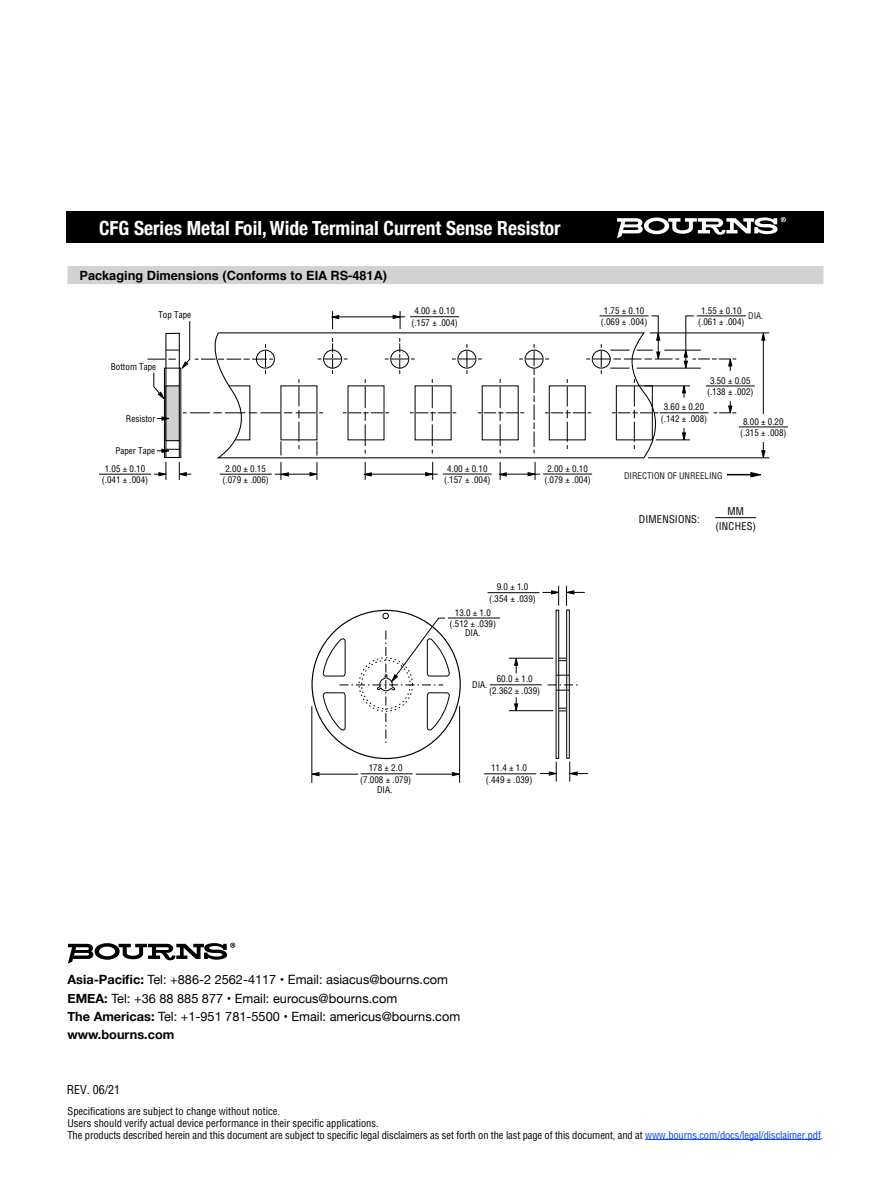
<style>
.page{position:relative;width:891px;height:1188px;background:#fff}
.page>*{position:absolute;margin:0;border:0;box-sizing:border-box;transform-origin:0 0}
.t1{font:700 condensed 24px "Helvetica Neue";color:#fff}
.t2{font:700 condensed 19.5px "Helvetica Neue";color:#fff}
.t3{font:12.75px/18.3px "Helvetica Neue";color:#000}
.t4{font:700 12.75px "Helvetica";color:#000}
.t5{font:condensed 12px "Helvetica";color:#000}
.t6{font:condensed 10.5px/12px "Helvetica";letter-spacing:-.01em;color:#000}
.t7{font:condensed 9px/11.2px "Helvetica";color:#000;text-align:center}
.t8{font:condensed 9px "Helvetica";color:#1f191a}
.s1{font-weight:700}
.s2{color:#0040f8}
</style>
<div class="page">
<div style="left:68px;top:211px;width:756px;height:32px;background:#000"></div>
<div style="left:68px;top:266px;width:756px;height:18px;background:#d1d2d4"></div>
<svg style="left:617px;top:217px;width:169px;height:21px"></svg>
<svg style="left:216px;top:455px;width:454px;height:4px"></svg>
<div style="left:164px;top:368px;width:17px;height:90px;border:1px solid #000"></div>
<svg style="left:280px;top:462px;width:9px;height:18px"></svg>
<svg style="left:309px;top:462px;width:9px;height:18px"></svg>
<hr style="left:275px;top:474px;width:38px;height:1px;background:#000">
<hr style="left:370px;top:474px;width:68px;height:1px;background:#000">
<svg style="left:727px;top:472px;width:34px;height:5px"></svg>
<hr style="left:220px;top:474px;width:52px;height:1px;background:#000">
<hr style="left:99px;top:474px;width:52px;height:1px;background:#000">
<hr style="left:443px;top:474px;width:49px;height:1px;background:#000">
<hr style="left:543px;top:474px;width:49px;height:1px;background:#000">
<hr style="left:739px;top:427px;width:49px;height:1px;background:#000">
<hr style="left:706px;top:386px;width:49px;height:1px;background:#000">
<hr style="left:697px;top:316px;width:49px;height:1px;background:#000">
<hr style="left:648px;top:458px;width:121px;height:1px;background:#000">
<hr style="left:650px;top:333px;width:119px;height:1px;background:#000">
<svg style="left:761px;top:332px;width:4px;height:9px"></svg>
<svg style="left:761px;top:442px;width:4px;height:17px"></svg>
<hr style="left:763px;top:338px;width:1px;height:76px;background:#000">
<svg style="left:364px;top:462px;width:8px;height:18px"></svg>
<svg style="left:425px;top:462px;width:9px;height:18px"></svg>
<hr style="left:505px;top:474px;width:35px;height:1px;background:#000">
<svg style="left:499px;top:462px;width:8px;height:18px"></svg>
<svg style="left:528px;top:462px;width:9px;height:18px"></svg>
<svg style="left:154px;top:462px;width:13px;height:18px"></svg>
<svg style="left:178px;top:462px;width:13px;height:18px"></svg>
<svg style="left:148px;top:311px;width:588px;height:144px"></svg>
<hr style="left:312px;top:706px;width:1px;height:77px;background:#000">
<hr style="left:459px;top:706px;width:1px;height:77px;background:#000">
<hr style="left:312px;top:774px;width:46px;height:1px;background:#000">
<hr style="left:416px;top:774px;width:38px;height:1px;background:#000">
<svg style="left:311px;top:772px;width:8px;height:4px"></svg>
<svg style="left:452px;top:772px;width:9px;height:4px"></svg>
<div style="left:556px;top:610px;width:3px;height:149px;border:1px solid #000"></div>
<div style="left:566px;top:610px;width:4px;height:149px;border:1px solid #000"></div>
<hr style="left:509px;top:710px;width:44px;height:1px;background:#000">
<hr style="left:509px;top:658px;width:44px;height:1px;background:#000">
<svg style="left:514px;top:697px;width:4px;height:15px"></svg>
<svg style="left:514px;top:657px;width:4px;height:16px"></svg>
<svg style="left:542px;top:586px;width:43px;height:20px"></svg>
<svg style="left:569px;top:762px;width:19px;height:20px"></svg>
<svg style="left:540px;top:762px;width:17px;height:20px"></svg>
<svg style="left:559px;top:658px;width:7px;height:3px"></svg>
<svg style="left:559px;top:708px;width:7px;height:4px"></svg>
<svg style="left:556px;top:675px;width:13px;height:1px"></svg>
<svg style="left:548px;top:685px;width:30px;height:6px"></svg>
<svg style="left:322px;top:613px;width:128px;height:130px"></svg>
<hr style="left:488px;top:592px;width:52px;height:1px;background:#000">
<hr style="left:490px;top:684px;width:52px;height:1px;background:#000">
<hr style="left:484px;top:773px;width:52px;height:1px;background:#000">
<hr style="left:361px;top:773px;width:52px;height:1px;background:#000">
<hr style="left:448px;top:618px;width:52px;height:1px;background:#000">
<hr style="left:645px;top:1139px;width:176px;height:1px;background:#0040f8">
<hr style="left:715px;top:517px;width:41px;height:1px;background:#000">
<svg style="left:68px;top:943px;width:167px;height:21px"></svg>
<h2 class="t2" style="left:99px;top:220px;width:463px">CFG Series Metal Foil, Wide Terminal Current Sense Resistor</h2>
<h3 class="t4" style="left:80px;top:270px;width:309px">Packaging Dimensions (Conforms to EIA RS-481A)</h3>
<h1 class="t1" style="left:98px;top:222px;width:405px">3312 - 2 mm SMD Trimming Potentiometer</h1>
<p class="t7" style="left:158px;top:310px;width:34px">Top Tape</p>
<p class="t7" style="left:601px;top:305px;width:48px">1.75 ± 0.10 (.069 ± .004)</p>
<p class="t7" style="left:698px;top:305px;width:48px">1.55 ± 0.10 (.061 ± .004)</p>
<p class="t7" style="left:411px;top:306px;width:48px">4.00 ± 0.10 (.157 ± .004)</p>
<p class="t8" style="left:748px;top:312px;width:17px">DIA.</p>
<p class="t7" style="left:111px;top:362px;width:47px">Bottom Tape</p>
<p class="t7" style="left:707px;top:376px;width:48px">3.50 ± 0.05 (.138 ± .002)</p>
<p class="t7" style="left:126px;top:414px;width:31px">Resistor</p>
<p class="t7" style="left:115px;top:446px;width:41px">Paper Tape</p>
<p class="t7" style="left:661px;top:402px;width:48px">3.60 ± 0.20 (.142 ± .008)</p>
<p class="t7" style="left:740px;top:416px;width:48px">8.00 ± 0.20 (.315 ± .008)</p>
<p class="t7" style="left:102px;top:464px;width:48px">1.05 ± 0.10 (.041 ± .004)</p>
<p class="t7" style="left:222px;top:464px;width:48px">2.00 ± 0.15 (.079 ± .006)</p>
<p class="t7" style="left:444px;top:464px;width:48px">4.00 ± 0.10 (.157 ± .004)</p>
<p class="t7" style="left:544px;top:464px;width:48px">2.00 ± 0.10 (.079 ± .004)</p>
<p class="t8" style="left:624px;top:472px;width:100px">DIRECTION OF UNREELING</p>
<p class="t6" style="left:639px;top:514px;width:62px">DIMENSIONS:</p>
<p class="t6" style="left:715px;top:505px;width:42px;line-height:15px;text-align:center">MM (INCHES)</p>
<p class="t7" style="left:489px;top:582px;width:48px">9.0 ± 1.0 (.354 ± .039)</p>
<p class="t7" style="left:450px;top:608px;width:48px">13.0 ± 1.0 (.512 ± .039)</p>
<p class="t7" style="left:465px;top:628px;width:17px">DIA.</p>
<p class="t7" style="left:489px;top:674px;width:53px">60.0 ± 1.0 (2.362 ± .039)</p>
<p class="t7" style="left:472px;top:680px;width:17px">DIA.</p>
<p class="t7" style="left:360px;top:763px;width:53px">178 ± 2.0 (7.008 ± .079)</p>
<p class="t7" style="left:377px;top:785px;width:17px">DIA.</p>
<p class="t7" style="left:486px;top:763px;width:48px">11.4 ± 1.0 (.449 ± .039)</p>
<h3 class="t3" style="left:67px;top:971px;width:394px"><span class="s1">Asia-Paci昀椀c:</span> Tel: +886-2 2562-4117 • Email: asiacus@bourns.com <span class="s1">EMEA:</span> Tel: +36 88 885 877 • Email: eurocus@bourns.com<br><span class="s1">The Americas:</span> Tel: +1-951 781-5500 • Email: americus@bourns.com <span class="s1">www.bourns.com</span></h3>
<h3 class="t5" style="left:67px;top:1085px;width:55px">REV. 06/21</h3>
<p class="t6" style="left:68px;top:1106px;width:757px">Specifications are subject to change without notice.<br>Users should verify actual device performance in their specific applications.<br>The products described herein and this document are subject to specific legal disclaimers as set forth on the last page of this document, and at <span class="s2">www.bourns.com/docs/legal/disclaimer.pdf</span>.</p>
</div>
